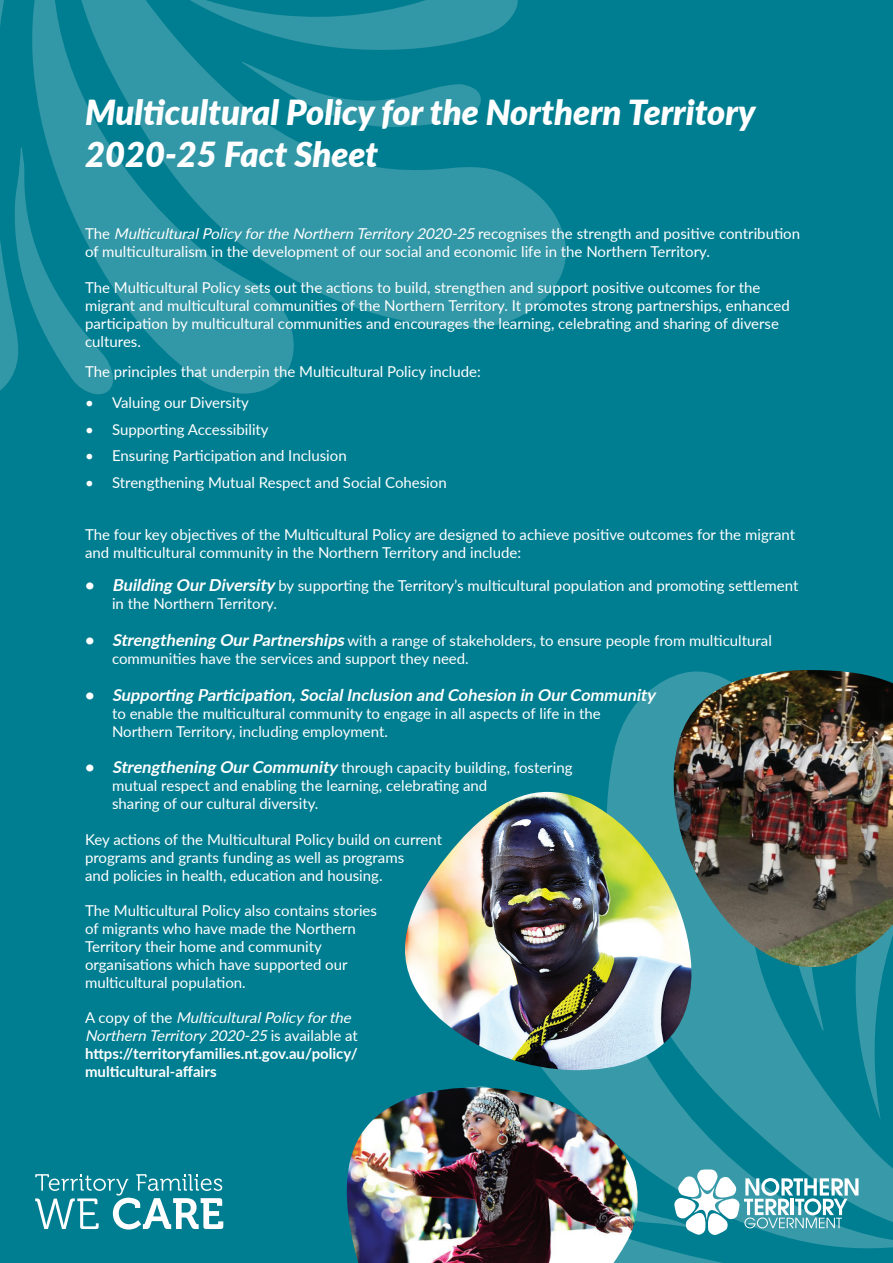
<style>
.page{position:relative;width:893px;height:1263px;background:#007e91}
.page>*{position:absolute;margin:0;border:0;box-sizing:border-box;transform-origin:0 0}
.t1{font:italic 900 34.5px/41.4px "Lato";color:#fff}
.t2{font:italic 700 16.5px "Lato";color:#fff}
.t3{font:15px/18px "Lato";color:#fff}
.t4{font:700 15px/18px "Lato";color:#fff}
.s1{font-style:italic}
.s2{font-weight:700;font-size:16.5px}
.s3{font-weight:700;font-style:italic;font-size:16.5px}
.s4{font-style:normal}
.s5{font-weight:400}
.s6{font-weight:400;font-style:italic}
</style>
<div class="page">
<svg style="left:297px;top:141px;width:269px;height:187px;fill:#3297a6"></svg>
<svg style="left:115px;top:0;width:182px;height:394px;fill:#3297a6"></svg>
<svg style="left:168px;top:0;width:350px;height:50px"></svg>
<svg style="left:0;top:0;width:115px;height:395px"></svg>
<svg style="left:242px;top:62px;width:239px;height:66px"></svg>
<svg style="left:610px;top:676px;width:63px;height:95px;fill:#389aa9"></svg>
<img style="left:673px;top:670px;width:220px;height:101px">
<img style="left:405px;top:887px;width:20px;height:116px">
<img style="left:346px;top:1093px;width:79px;height:170px">
<img style="left:425px;top:771px;width:468px;height:492px">
<svg style="left:35px;top:1174px;width:188px;height:55px"></svg>
<h1 class="t1" style="left:85px;top:91px;width:672px">Multicultural Policy for the Northern Territory<br>2020-25 Fact Sheet</h1>
<p class="t3" style="left:85px;top:224px;width:717px">T h e <span class="s1">MulticulturalPolicyfortheNorthern Territory2020-25</span> re co g n i s e s t h e st re n gt h a n d p o s i ti ve co n t r i b u ti o n of multiculturalism in the development of our social and economic life in the Northern Territory.</p>
<p class="t3" style="left:85px;top:277px;width:706px">The Multicultural Policy sets out the actions to build, strengthen and support positive outcomes for the migrant and multicultural communities of the Northern Territory. It promotes strong partnerships, enhanced participation by multicultural communities and encourages the learning, celebrating and sharing of diverse cultures.</p>
<p class="t3" style="left:85px;top:362px;width:397px">The principles that underpin the Multicultural Policy include:</p>
<p class="t3" style="left:85px;top:393px;width:165px">• Valuing our Diversity</p>
<p class="t3" style="left:85px;top:419px;width:185px">• Supporting Accessibility</p>
<p class="t3" style="left:85px;top:446px;width:263px">• Ensuring Participation and Inclusion</p>
<p class="t3" style="left:85px;top:473px;width:363px">• Strengthening Mutual Respect and Social Cohesion</p>
<p class="t3" style="left:85px;top:525px;width:712px">The four key objectives of the Multicultural Policy are designed to achieve positive outcomes for the migrant and multicultural community in the Northern Territory and include:</p>
<p class="t3" style="left:112px;top:576px;width:688px;text-indent:-27px"><span class="s2">•</span> <span class="s3">Building OurDiversity</span> by supporting the Territory’s multicultural population and promoting settlement in the Northern Territory.</p>
<p class="t3" style="left:112px;top:631px;width:661px;text-indent:-27px"><span class="s2">•</span> <span class="s3">Strengthening OurPartnerships</span>with a range of stakeholders, to ensure people from multicultural communities have the services and support they need.</p>
<p class="t2" style="left:85px;top:682px;width:576px"><span class="s4">•</span> Supporting Participation,SocialInclusion and Cohesion in OurCommunity</p>
<p class="t3" style="left:112px;top:703px;width:490px">to enable the multicultural community to engage in all aspects of life in the<br>Northern Territory, including employment.</p>
<p class="t3" style="left:112px;top:758px;width:462px;text-indent:-27px"><span class="s2">•</span> <span class="s3">Strengthening OurCommunity</span> through capacity building, fostering mutual respect and enabling the learning, celebrating and<br>sharing of our cultural diversity.</p>
<p class="t3" style="left:85px;top:829px;width:359px">Key actions of the Multicultural Policy build on current programs and grants funding as well as programs<br>and policies in health, education and housing.</p>
<p class="t3" style="left:85px;top:900px;width:293px">The Multicultural Policy also contains stories of migrants who have made the Northern Territory their home and community organisations which have supported our multicultural population.</p>
<p class="t4" style="left:85px;top:1007px;width:274px"><span class="s5">A c o p y o f t h e</span> <span class="s6">MulticulturalPolicyforthe Northern Territory2020-25</span> <span class="s5">i s a v a i l a b l e a t </span>https://territoryfamilies.nt.gov.au/policy/ multicultural-affairs</p>
</div>
